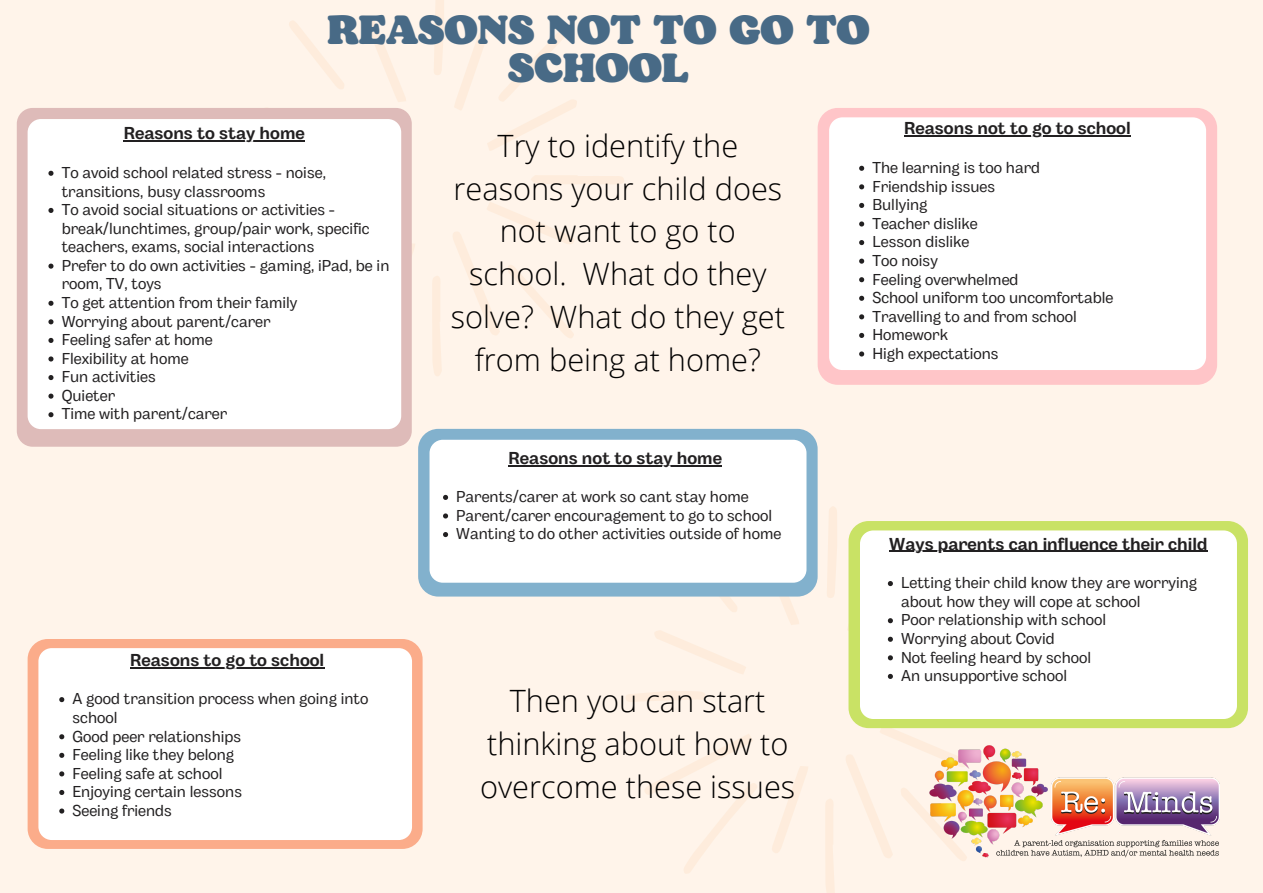
<style>
.page{position:relative;width:1263px;height:893px;background:#fff4ea}
.page>*{position:absolute;margin:0;border:0;box-sizing:border-box;transform-origin:0 0}
.t1{font:900 40.65px/37.7px "Bogart";color:#486a86;text-align:center}
.t2{font:300 30.75px/42.8px "Open Sans";color:#000;text-align:center}
.t3{font:700 17.25px "Body Grotesque";color:#222021}
.t4{font:15.75px/18.6px "Body Grotesque";color:#222021}
</style>
<div class="page">
<svg style="left:266px;top:0;width:358px;height:376px"></svg>
<svg style="left:625px;top:507px;width:392px;height:386px"></svg>
<div style="left:17px;top:108px;width:395px;height:339px;background:#debbb9;border-radius:16px"></div>
<div style="left:818px;top:108px;width:399px;height:277px;background:#ffc5c8;border-radius:20px"></div>
<div style="left:418px;top:429px;width:400px;height:167px;background:#82b1cd;border-radius:20px"></div>
<div style="left:429px;top:440px;width:377px;height:143px;background:#fff;border-radius:13px"></div>
<div style="left:848px;top:521px;width:400px;height:207px;background:#c9e265;border-radius:20px"></div>
<div style="left:28px;top:639px;width:395px;height:210px;background:#fbac8a;border-radius:20px"></div>
<div style="left:829px;top:117px;width:377px;height:253px;background:#fff;border-radius:13px"></div>
<div style="left:860px;top:530px;width:377px;height:189px;background:#fff;border-radius:13px"></div>
<svg style="left:888px;top:581px;width:5px;height:5px"></svg>
<svg style="left:888px;top:618px;width:5px;height:5px"></svg>
<svg style="left:888px;top:637px;width:5px;height:5px"></svg>
<svg style="left:888px;top:655px;width:5px;height:5px"></svg>
<svg style="left:888px;top:674px;width:5px;height:5px"></svg>
<hr style="left:889px;top:550px;width:318px;height:2px;background:#222021">
<div style="left:28px;top:119px;width:373px;height:310px;background:#fff;border-radius:13px"></div>
<div style="left:38px;top:648px;width:374px;height:192px;background:#fff;border-radius:13px"></div>
<img style="left:921px;top:736px;width:299px;height:135px">
<svg style="left:443px;top:495px;width:5px;height:5px"></svg>
<svg style="left:443px;top:513px;width:5px;height:5px"></svg>
<svg style="left:443px;top:532px;width:5px;height:5px"></svg>
<hr style="left:509px;top:465px;width:213px;height:2px;background:#222021">
<svg style="left:859px;top:166px;width:5px;height:5px"></svg>
<svg style="left:859px;top:184px;width:5px;height:5px"></svg>
<svg style="left:859px;top:203px;width:5px;height:5px"></svg>
<svg style="left:859px;top:221px;width:5px;height:5px"></svg>
<svg style="left:859px;top:240px;width:5px;height:5px"></svg>
<svg style="left:859px;top:259px;width:5px;height:5px"></svg>
<svg style="left:859px;top:277px;width:5px;height:5px"></svg>
<svg style="left:859px;top:296px;width:5px;height:5px"></svg>
<svg style="left:859px;top:314px;width:5px;height:5px"></svg>
<svg style="left:859px;top:333px;width:5px;height:5px"></svg>
<svg style="left:859px;top:351px;width:5px;height:5px"></svg>
<hr style="left:904px;top:135px;width:227px;height:1px;background:#222021">
<svg style="left:48px;top:171px;width:6px;height:5px"></svg>
<svg style="left:48px;top:208px;width:6px;height:5px"></svg>
<svg style="left:48px;top:264px;width:6px;height:5px"></svg>
<svg style="left:48px;top:301px;width:6px;height:5px"></svg>
<svg style="left:48px;top:319px;width:6px;height:5px"></svg>
<svg style="left:48px;top:338px;width:6px;height:5px"></svg>
<svg style="left:48px;top:356px;width:6px;height:5px"></svg>
<svg style="left:48px;top:375px;width:6px;height:5px"></svg>
<svg style="left:48px;top:393px;width:6px;height:6px"></svg>
<svg style="left:48px;top:412px;width:6px;height:5px"></svg>
<hr style="left:124px;top:140px;width:181px;height:1px;background:#222021">
<svg style="left:59px;top:697px;width:5px;height:5px"></svg>
<svg style="left:59px;top:734px;width:5px;height:5px"></svg>
<svg style="left:59px;top:753px;width:5px;height:5px"></svg>
<svg style="left:59px;top:771px;width:5px;height:5px"></svg>
<svg style="left:59px;top:790px;width:5px;height:5px"></svg>
<svg style="left:59px;top:808px;width:5px;height:5px"></svg>
<hr style="left:130px;top:666px;width:194px;height:2px;background:#222021">
<p class="t1" style="left:327px;top:13px;width:544px">REASONS NOT TO GO TO<br>SCHOOL</p>
<p class="t3" style="left:124px;top:123px;width:182px">Reasons to stay home</p>
<p class="t4" style="left:62px;top:164px;width:266px">To avoid school related stress - noise, transitions, busy classrooms</p>
<p class="t4" style="left:62px;top:202px;width:309px">To avoid social situations or activities - break/lunchtimes, group/pair work, specific teachers, exams, social interactions</p>
<p class="t4" style="left:62px;top:257px;width:329px">Prefer to do own activities - gaming, iPad, be in room, TV, toys</p>
<p class="t4" style="left:62px;top:294px;width:237px">To get attention from their family</p>
<p class="t4" style="left:62px;top:313px;width:210px">Worrying about parent/carer</p>
<p class="t4" style="left:62px;top:332px;width:153px">Feeling safer at home</p>
<p class="t4" style="left:62px;top:350px;width:128px">Flexibility at home</p>
<p class="t4" style="left:62px;top:369px;width:96px">Fun activities</p>
<p class="t4" style="left:62px;top:387px;width:55px">Quieter</p>
<p class="t4" style="left:62px;top:406px;width:167px">Time with parent/carer</p>
<p class="t3" style="left:130px;top:649px;width:196px">Reasons to go to school</p>
<p class="t4" style="left:73px;top:691px;width:297px">A good transition process when going into school</p>
<p class="t4" style="left:73px;top:728px;width:170px">Good peer relationships</p>
<p class="t4" style="left:73px;top:746px;width:163px">Feeling like they belong</p>
<p class="t4" style="left:73px;top:765px;width:151px">Feeling safe at school</p>
<p class="t4" style="left:73px;top:783px;width:171px">Enjoying certain lessons</p>
<p class="t4" style="left:73px;top:802px;width:101px">Seeing friends</p>
<p class="t2" style="left:451px;top:124px;width:336px">Try to identify the reasons your child does not want to go to school. What do they solve? What do they get from being at home?</p>
<p class="t3" style="left:509px;top:448px;width:215px">Reasons not to stay home</p>
<p class="t4" style="left:456px;top:489px;width:294px">Parents/carer at work so cant stay home</p>
<p class="t4" style="left:456px;top:507px;width:317px">Parent/carer encouragement to go to school</p>
<p class="t4" style="left:456px;top:526px;width:326px">Wanting to do other activities outside of home</p>
<p class="t2" style="left:480px;top:678px;width:317px">Then you can start thinking about how to overcome these issues</p>
<p class="t3" style="left:904px;top:118px;width:228px">Reasons not to go to school</p>
<p class="t4" style="left:872px;top:159px;width:169px">The learning is too hard</p>
<p class="t4" style="left:872px;top:178px;width:124px">Friendship issues</p>
<p class="t4" style="left:872px;top:197px;width:57px">Bullying</p>
<p class="t4" style="left:872px;top:215px;width:107px">Teacher dislike</p>
<p class="t4" style="left:872px;top:234px;width:99px">Lesson dislike</p>
<p class="t4" style="left:872px;top:252px;width:67px">Too noisy</p>
<p class="t4" style="left:872px;top:271px;width:148px">Feeling overwhelmed</p>
<p class="t4" style="left:872px;top:289px;width:242px">School uniform too uncomfortable</p>
<p class="t4" style="left:872px;top:308px;width:206px">Travelling to and from school</p>
<p class="t4" style="left:872px;top:327px;width:77px">Homework</p>
<p class="t4" style="left:872px;top:345px;width:128px">High expectations</p>
<p class="t3" style="left:889px;top:533px;width:320px">Ways parents can influence their child</p>
<p class="t4" style="left:901px;top:575px;width:297px">Letting their child know they are worrying about how they will cope at school</p>
<p class="t4" style="left:901px;top:612px;width:207px">Poor relationship with school</p>
<p class="t4" style="left:901px;top:630px;width:155px">Worrying about Covid</p>
<p class="t4" style="left:901px;top:649px;width:192px">Not feeling heard by school</p>
<p class="t4" style="left:901px;top:667px;width:167px">An unsupportive school</p>
</div>
